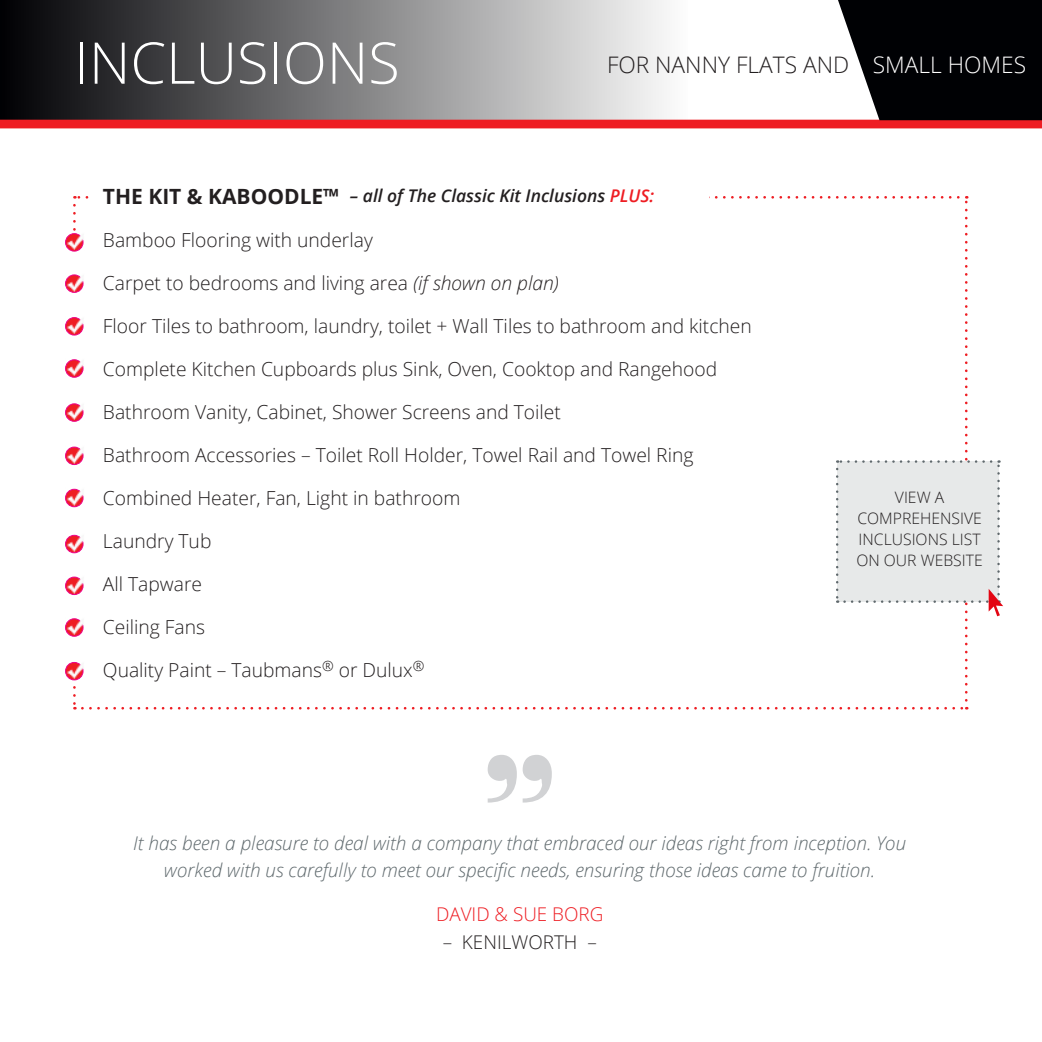
<style>
.page{position:relative;width:1042px;height:1042px;background:#fff}
.page>*{position:absolute;margin:0;border:0;box-sizing:border-box;transform-origin:0 0}
.t1{font:300 57.57px "Open Sans";color:#fff}
.t2{font:300 22.75px "Open Sans";color:#231f20}
.t3{font:300 19.25px "Open Sans";color:#231f20}
.Testimonials_text{font:italic 300 18.9px/27.3px "Open Sans";color:#5f696d;text-align:center}
.Bodytext{font:300 18.9px "Open Sans";color:#ee1d23}
.Bodytext-2{font:300 18.9px "Open Sans";color:#231f20}
.t4{font:italic 600 17.5px "Open Sans";color:#231f20}
.t5{font:300 15.75px/21px "Open Sans";color:#231f20;text-align:center}
.s1{color:#fff}
.s2{font-weight:700;font-style:normal;font-size:21px}
.s3{color:#ee1d23}
.s4{font-style:italic}
</style>
<div class="page">
<div style="left:0;top:0;width:688px;height:124px;background:linear-gradient(to right,#000004,#fdfdfc)"></div>
<div style="left:0;top:120px;width:1042px;height:8px;background:#ee1d23"></div>
<img style="left:65px;top:233px;width:8px;height:18px">
<div style="left:65px;top:275px;width:18px;height:18px;border:1px solid #ed028c;border-radius:50%"></div>
<img style="left:65px;top:274px;width:8px;height:18px">
<img style="left:65px;top:317px;width:8px;height:18px">
<img style="left:65px;top:359px;width:8px;height:18px">
<img style="left:65px;top:403px;width:8px;height:18px">
<div style="left:65px;top:447px;width:18px;height:18px;border:1px solid #ed028c;border-radius:50%"></div>
<img style="left:65px;top:446px;width:8px;height:18px">
<div style="left:65px;top:489px;width:18px;height:18px;border:1px solid #ed028c;border-radius:50%"></div>
<img style="left:65px;top:488px;width:8px;height:18px">
<div style="left:65px;top:535px;width:18px;height:18px;border:1px solid #ed028c;border-radius:50%"></div>
<img style="left:65px;top:534px;width:8px;height:18px">
<div style="left:65px;top:577px;width:18px;height:18px;border:1px solid #ed028c;border-radius:50%"></div>
<img style="left:65px;top:576px;width:8px;height:18px">
<img style="left:65px;top:618px;width:8px;height:18px">
<div style="left:65px;top:662px;width:18px;height:18px;border:1px solid #ed028c;border-radius:50%"></div>
<img style="left:65px;top:662px;width:8px;height:17px">
<svg style="left:488px;top:755px;width:64px;height:47px"></svg>
<svg style="left:838px;top:0;width:204px;height:120px;background:#1d1d20"></svg>
<svg style="left:73px;top:196px;width:930px;height:513px"></svg>
<p class="t1" style="left:74px;top:23px;width:327px">INCLUSIONS</p>
<p class="t2" style="left:607px;top:49px;width:421px">FOR NANNY FLATS AND <span class="s1">SMALL HOMES</span></p>
<p class="t4" style="left:103px;top:184px;width:553px"><span class="s2">THE KIT &amp; KABOODLE™</span> – all of The Classic Kit Inclusions <span class="s3">PLUS:</span></p>
<p class="t3" style="left:103px;top:227px;width:271px">Bamboo Flooring with underlay</p>
<p class="t3" style="left:103px;top:270px;width:457px">Carpet to bedrooms and living area <span class="s4">(if shown on plan)</span></p>
<p class="t3" style="left:103px;top:313px;width:650px">Floor Tiles to bathroom, laundry, toilet + Wall Tiles to bathroom and kitchen</p>
<p class="t3" style="left:103px;top:356px;width:616px">Complete Kitchen Cupboards plus Sink, Oven, Cooktop and Rangehood</p>
<p class="t3" style="left:103px;top:399px;width:459px">Bathroom Vanity, Cabinet, Shower Screens and Toilet</p>
<p class="t3" style="left:103px;top:442px;width:592px">Bathroom Accessories – Toilet Roll Holder, Towel Rail and Towel Ring</p>
<p class="t3" style="left:103px;top:485px;width:359px">Combined Heater, Fan, Light in bathroom</p>
<p class="t3" style="left:103px;top:528px;width:110px">Laundry Tub</p>
<p class="t3" style="left:103px;top:570px;width:101px">All Tapware</p>
<p class="t3" style="left:103px;top:613px;width:104px">Ceiling Fans</p>
<p class="t3" style="left:103px;top:656px;width:323px">Quality Paint – Taubmans<sup>®</sup> or Dulux<sup>®</sup></p>
<p class="t5" style="left:856px;top:487px;width:128px">VIEW A<br>COMPREHENSIVE<br>INCLUSIONS LIST<br>ON OUR WEBSITE</p>
<p class="Testimonials_text" style="left:133px;top:828px;width:774px">It has been a pleasure to deal with a company that embraced our ideas right from inception. You worked with us carefully to meet our specific needs, ensuring those ideas came to fruition.</p>
<p class="Bodytext" style="left:436px;top:901px;width:169px">DAVID &amp; SUE BORG</p>
<p class="Bodytext-2" style="left:443px;top:929px;width:156px">– KENILWORTH –</p>
</div>
